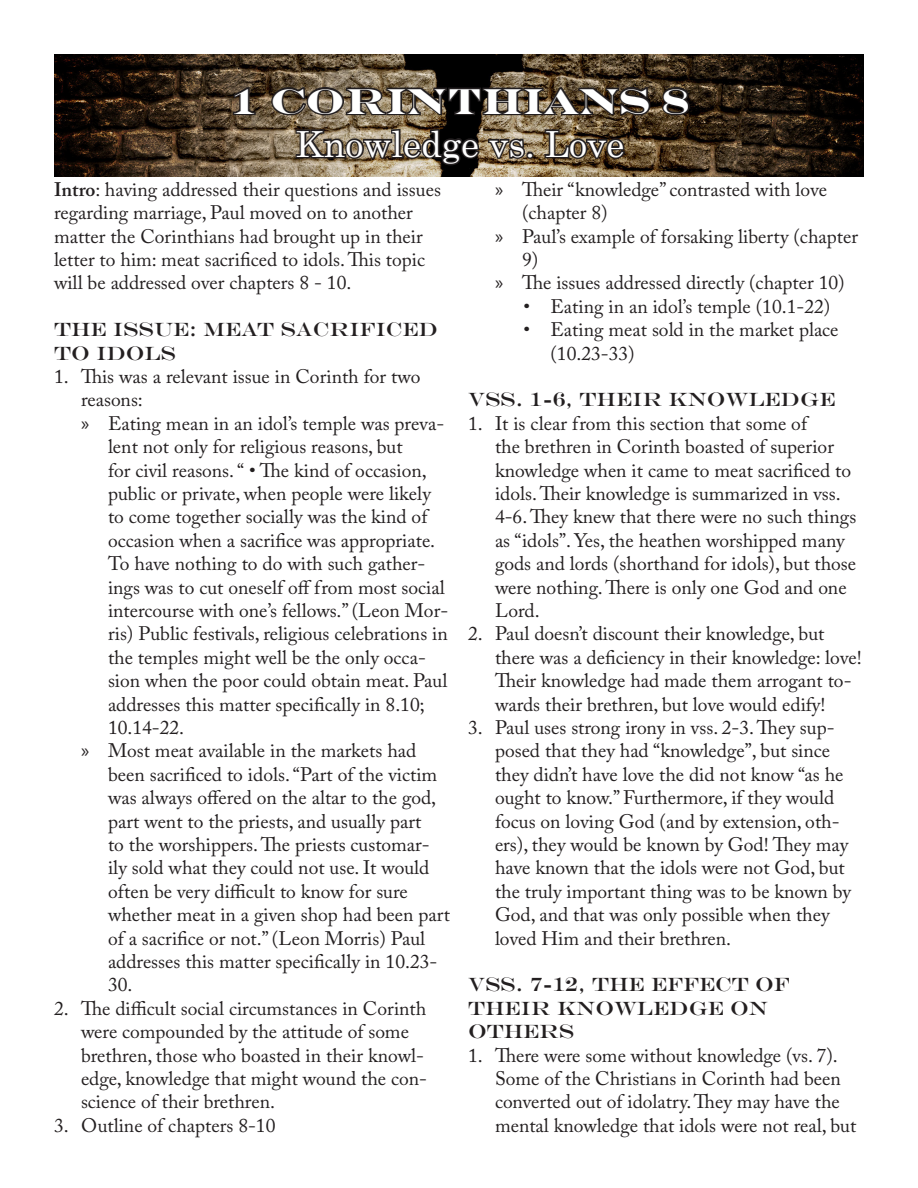
<style>
.page{position:relative;width:918px;height:1188px;background:#fff}
.page>*{position:absolute;margin:0;border:0;box-sizing:border-box;transform-origin:0 0}
.t1{font:36px "Century";color:#fff}
.t2{font:700 36px "Engravers";color:#fff}
.First_Level{font:19.5px/23.4px "Adobe Caslon Pro";color:#231f20}
.Second_Level{font:19.5px/23.4px "Adobe Caslon Pro";color:#231f20}
.t3{font:19.5px/23.4px "Engravers";color:#231f20}
.Third_Level{font:19.5px/23.4px "Adobe Caslon Pro";color:#231f20}
.s1{font-weight:600}
.s2{font-family:"Myriad Pro"}
</style>
<div class="page">
<img style="left:54px;top:54px;width:810px;height:123px">
<svg style="left:231px;top:86px;width:26px;height:31px"></svg>
<svg style="left:270px;top:85px;width:383px;height:33px;background:#4d4234"></svg>
<svg style="left:660px;top:85px;width:32px;height:32px"></svg>
<svg style="left:294px;top:127px;width:242px;height:41px;background:#645848"></svg>
<svg style="left:543px;top:128px;width:84px;height:33px;background:#51412e"></svg>
<p class="t2" style="left:231px;top:80px;width:459px">1 CORINTHIANS 8</p>
<p class="t1" style="left:296px;top:114px;width:330px">Knowledge vs. Love</p>
<p class="Second_Level" style="left:54px;top:177px;width:388px"><span class="s1">Intro</span>: having addressed their questions and issues regarding marriage, Paul moved on to another matter the Corinthians had brought up in their letter to him: meat sacrificed to idols. This topic will be addressed over chapters 8 - 10.</p>
<p class="t3" style="left:54px;top:318px;width:385px">THE ISSUE: MEAT SACRIFICED<br>TO IDOLS</p>
<p class="First_Level" style="left:81px;top:365px;width:341px;text-indent:-27px">1. This was a relevant issue in Corinth for two reasons:</p>
<p class="Second_Level" style="left:108px;top:411px;width:342px;text-indent:-27px"><span class="s2">»</span> Eating mean in an idol’s temple was preva&shy;lent not only for religious reasons, but<br>for civil reasons. “ • The kind of occasion, public or private, when people were likely to come together socially was the kind of occasion when a sacrifice was appropriate.<br>To have nothing to do with such gather&shy;ings was to cut oneself off from most social intercourse with one’s fellows.” (Leon Mor&shy;ris) Public festivals, religious celebrations in the temples might well be the only occa&shy;sion when the poor could obtain meat. Paul addresses this matter specifically in 8.10; 10.14-22.</p>
<p class="Second_Level" style="left:108px;top:739px;width:344px;text-indent:-27px"><span class="s2">»</span> Most meat available in the markets had been sacrificed to idols. “Part of the victim was always offered on the altar to the god, part went to the priests, and usually part<br>to the worshippers. The priests customar&shy;ily sold what they could not use. It would often be very difficult to know for sure whether meat in a given shop had been part of a sacrifice or not.” (Leon Morris) Paul addresses this matter specifically in 10.23- 30.</p>
<p class="First_Level" style="left:81px;top:996px;width:348px;text-indent:-27px">2. The difficult social circumstances in Corinth were compounded by the attitude of some brethren, those who boasted in their knowl&shy;edge, knowledge that might wound the con&shy;science of their brethren.</p>
<p class="First_Level" style="left:54px;top:1113px;width:223px">3. Outline of chapters 8-10</p>
<p class="Second_Level" style="left:522px;top:177px;width:307px;text-indent:-27px"><span class="s2">»</span> Their “knowledge” contrasted with love (chapter 8)</p>
<p class="Second_Level" style="left:522px;top:224px;width:338px;text-indent:-27px"><span class="s2">»</span> Paul’s example of forsaking liberty (chapter<br>9)</p>
<p class="Second_Level" style="left:495px;top:271px;width:351px"><span class="s2">»</span> The issues addressed directly (chapter 10)</p>
<p class="Third_Level" style="left:524px;top:294px;width:308px">• Eating in an idol’s temple (10.1-22)</p>
<p class="Third_Level" style="left:550px;top:318px;width:290px;text-indent:-27px">• Eating meat sold in the market place (10.23-33)</p>
<p class="t3" style="left:468px;top:388px;width:369px">VSS. 1-6, THEIR KNOWLEDGE</p>
<p class="First_Level" style="left:495px;top:411px;width:363px;text-indent:-27px">1. It is clear from this section that some of<br>the brethren in Corinth boasted of superior knowledge when it came to meat sacrificed to idols. Their knowledge is summarized in vss.<br>4-6. They knew that there were no such things as “idols”. Yes, the heathen worshipped many gods and lords (shorthand for idols), but those were nothing. There is only one God and one Lord.</p>
<p class="First_Level" style="left:495px;top:622px;width:368px;text-indent:-27px">2. Paul doesn’t discount their knowledge, but there was a deficiency in their knowledge: love!<br>Their knowledge had made them arrogant to&shy;wards their brethren, but love would edify!</p>
<p class="First_Level" style="left:495px;top:716px;width:358px;text-indent:-27px">3. Paul uses strong irony in vss. 2-3. They sup&shy;posed that they had “knowledge”, but since they didn’t have love the did not know “as he ought to know.” Furthermore, if they would focus on loving God (and by extension, oth&shy;ers), they would be known by God! They may have known that the idols were not God, but the truly important thing was to be known by God, and that was only possible when they loved Him and their brethren.</p>
<p class="t3" style="left:468px;top:973px;width:323px">VSS. 7-12, THE EFFECT OF<br>THEIR KNOWLEDGE ON<br>OTHERS</p>
<p class="First_Level" style="left:495px;top:1043px;width:363px;text-indent:-27px">1. There were some without knowledge (vs. 7).<br>Some of the Christians in Corinth had been converted out of idolatry. They may have the mental knowledge that idols were not real, but</p>
</div>
